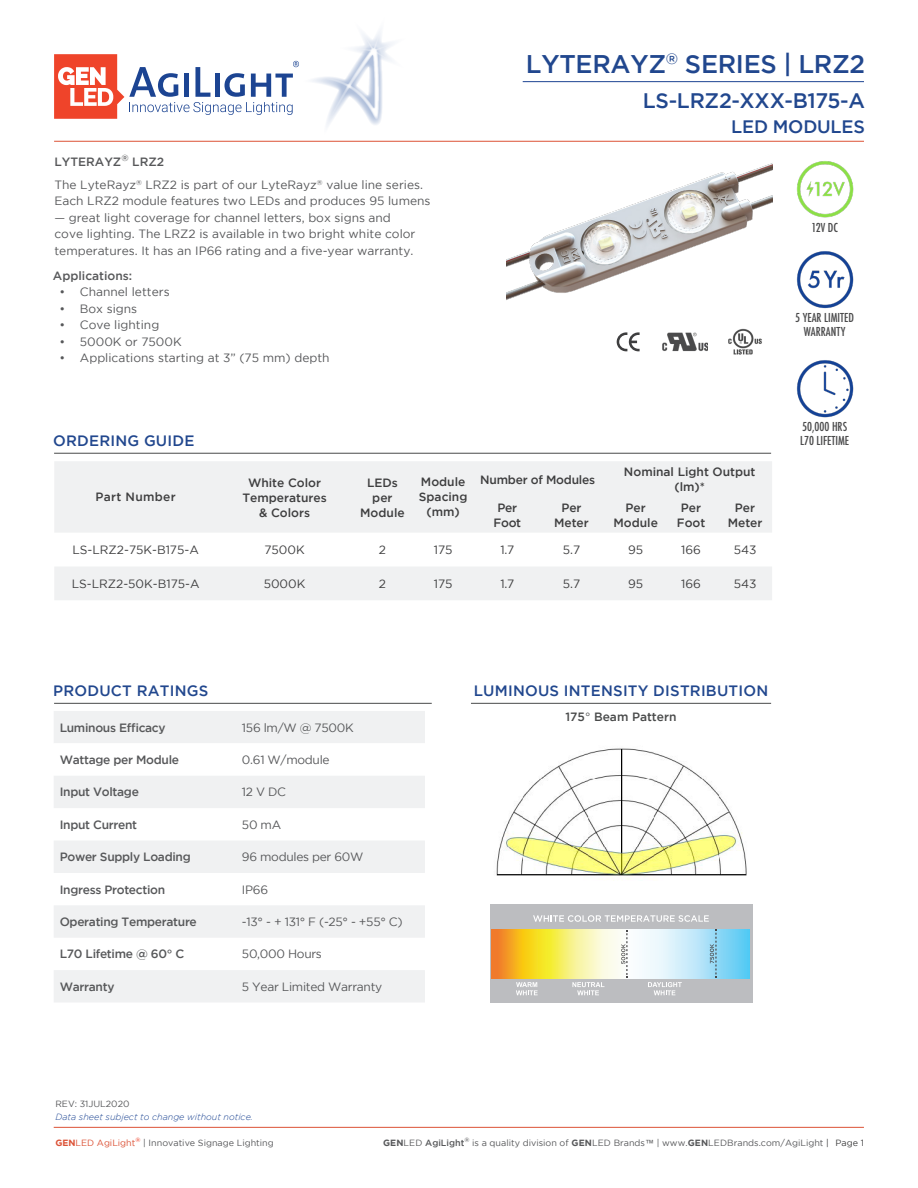
<style>
.page{position:relative;width:918px;height:1188px;background:#fff}
.page>*{position:absolute;margin:0;border:0;box-sizing:border-box;transform-origin:0 0}
.t1{font:500 25.5px "Gotham";letter-spacing:-.01em;color:#21478e}
.t2{font:500 21px "Gotham";letter-spacing:-.01em;color:#21478e}
.t3{font:500 18px "Gotham";letter-spacing:-.01em;color:#21478e}
.t4{font:500 15px "Gotham";letter-spacing:.015em;color:#21478e}
.t5{font:12px/16.5px "Gotham";color:#57585a}
.bullet_points{font:500 12px "Gotham";letter-spacing:-.025em;color:#57585a}
.Table_Subtitle{font:500 12px/15px "Gotham";color:#3e3e3f;text-align:center}
.t6{font:12px "Gotham";color:#3e3e3f}
.t7{font:12px "Gotham";letter-spacing:-.025em;color:#57585a}
.t8{font:500 condensed 12px "Futura";color:#4a4a4b}
.bullet_points-2{font:500 12px "Gotham";color:#57585a}
.Table_Subtitle-2{font:500 12px "Gotham";letter-spacing:-.02em;color:#3e3e3f}
.t9{font:500 12px "Gotham";color:#494a4a}
.Table_Subtitle-3{font:500 12px "Gotham";letter-spacing:.025em;color:#3e3e3f}
.t10{font:9px "Gotham";color:#57585a}
.t11{font:italic 300 9px "Gotham";color:#1c4492}
.t12{font:500 9px "Gotham";color:#57585a}
.t13{font:9px "Gotham";color:#3e3e3f}
.t14{font:500 6.15px "Gotham";color:#57585a}
.s1{font-weight:300}
.s2{font-weight:700;color:#dc5236}
.s3{color:#dc5236}
.s4{font-weight:700}
.s5{font-family:"Gill Sans MT Pro";font-weight:500}
.s6{color:#3e3e3f}
.s7{font-weight:400}
</style>
<div class="page">
<svg style="left:54px;top:54px;width:230px;height:65px"></svg>
<hr style="left:54px;top:141px;width:810px;height:1px;background:#dc5235">
<hr style="left:54px;top:1127px;width:810px;height:1px;background:#dc5236">
<img style="left:284px;top:31px;width:141px;height:111px">
<div style="left:54px;top:711px;width:371px;height:32px;background:#f0f1f2"></div>
<svg style="left:54px;top:776px;width:371px;height:226px;fill:#f0f1f2"></svg>
<div style="left:54px;top:461px;width:718px;height:71px;background:#f0f1f2"></div>
<div style="left:54px;top:567px;width:718px;height:33px;background:#f0f1f2"></div>
<hr style="left:54px;top:453px;width:717px;height:1px;background:#494a4a">
<hr style="left:54px;top:703px;width:378px;height:1px;background:#494a4a">
<hr style="left:471px;top:703px;width:300px;height:1px;background:#494a4a">
<img style="left:796px;top:161px;width:58px;height:57px">
<img style="left:796px;top:360px;width:58px;height:58px">
<img style="left:796px;top:251px;width:58px;height:58px">
<img style="left:496px;top:748px;width:251px;height:132px">
<hr style="left:523px;top:81px;width:341px;height:1px;background:#1c4492">
<img style="left:506px;top:163px;width:267px;height:137px">
<svg style="left:617px;top:332px;width:23px;height:19px"></svg>
<img style="left:662px;top:332px;width:46px;height:20px">
<img style="left:728px;top:329px;width:34px;height:26px">
<div style="left:490px;top:904px;width:262px;height:99px;background:#bcbdc0"></div>
<svg style="left:491px;top:930px;width:259px;height:49px;background:#dbe0ae"></svg>
<svg style="left:533px;top:915px;width:176px;height:7px"></svg>
<svg style="left:516px;top:982px;width:22px;height:13px"></svg>
<svg style="left:572px;top:982px;width:32px;height:13px"></svg>
<svg style="left:648px;top:982px;width:34px;height:13px"></svg>
<svg style="left:621px;top:930px;width:7px;height:48px"></svg>
<svg style="left:710px;top:930px;width:7px;height:47px"></svg>
<p class="bullet_points-2" style="left:54px;top:155px;width:111px">LYTERAYZ<sup>®</sup> LRZ2</p>
<p class="t5" style="left:54px;top:176px;width:378px">The LyteRayz<sup>®</sup> LRZ2 is part of our LyteRayz<sup>®</sup> value line series.<br>Each LRZ2 module features two LEDs and produces 95 lumens</p>
<p class="t5" style="left:54px;top:209px;width:363px">— great light coverage for channel letters, box signs and cove lighting. The LRZ2 is available in two bright white color temperatures. It has an IP66 rating and a five-year warranty.</p>
<p class="bullet_points-2" style="left:53px;top:269px;width:81px">Applications:</p>
<p class="t5" style="left:60px;top:284px;width:111px">• Channel letters</p>
<p class="t5" style="left:60px;top:300px;width:79px">• Box signs</p>
<p class="t5" style="left:60px;top:317px;width:101px">• Cove lighting</p>
<p class="t5" style="left:60px;top:333px;width:124px">• 5000K or 7500K</p>
<p class="t5" style="left:60px;top:350px;width:272px">• Applications starting at 3” (75 mm) depth</p>
<p class="t1" style="left:526px;top:49px;width:341px">LYTERAYZ<sup>®</sup> SERIES | LRZ2</p>
<p class="t2" style="left:643px;top:89px;width:224px">LS-LRZ2-XXX-B175-A</p>
<p class="t3" style="left:731px;top:116px;width:135px">LED MODULES</p>
<p class="t8" style="left:812px;top:219px;width:28px">12V DC</p>
<p class="t8" style="left:795px;top:310px;width:60px">5 YEAR LIMITED</p>
<p class="t8" style="left:804px;top:324px;width:43px">WARRANTY</p>
<p class="t4" style="left:53px;top:432px;width:143px">ORDERING GUIDE</p>
<p class="Table_Subtitle-3" style="left:96px;top:490px;width:82px">Part Number</p>
<p class="Table_Subtitle" style="left:248px;top:475px;width:75px">White Color</p>
<p class="Table_Subtitle" style="left:242px;top:490px;width:86px">Temperatures</p>
<p class="Table_Subtitle" style="left:259px;top:505px;width:52px">&amp; Colors</p>
<p class="Table_Subtitle" style="left:367px;top:475px;width:32px">LEDs</p>
<p class="Table_Subtitle" style="left:372px;top:490px;width:22px">per</p>
<p class="Table_Subtitle" style="left:360px;top:505px;width:46px">Module</p>
<p class="Table_Subtitle" style="left:421px;top:474px;width:46px">Module</p>
<p class="Table_Subtitle" style="left:419px;top:489px;width:50px">Spacing</p>
<p class="Table_Subtitle" style="left:427px;top:504px;width:35px">(mm)</p>
<p class="Table_Subtitle-2" style="left:480px;top:472px;width:116px">Number of Modules</p>
<p class="Table_Subtitle" style="left:624px;top:464px;width:133px">Nominal Light Output (lm)*</p>
<p class="Table_Subtitle" style="left:497px;top:500px;width:21px">Per</p>
<p class="Table_Subtitle" style="left:493px;top:515px;width:29px">Foot</p>
<p class="Table_Subtitle" style="left:561px;top:500px;width:22px">Per</p>
<p class="Table_Subtitle" style="left:554px;top:515px;width:36px">Meter</p>
<p class="Table_Subtitle" style="left:626px;top:500px;width:22px">Per</p>
<p class="Table_Subtitle" style="left:614px;top:515px;width:46px">Module</p>
<p class="Table_Subtitle" style="left:681px;top:500px;width:22px">Per</p>
<p class="Table_Subtitle" style="left:677px;top:515px;width:30px">Foot</p>
<p class="Table_Subtitle" style="left:735px;top:500px;width:22px">Per</p>
<p class="Table_Subtitle" style="left:728px;top:515px;width:36px">Meter</p>
<p class="t8" style="left:802px;top:419px;width:46px">50,000 HRS</p>
<p class="t8" style="left:800px;top:433px;width:51px">L70 LIFETIME</p>
<p class="t6" style="left:72px;top:543px;width:128px">LS-LRZ2-75K-B175-A</p>
<p class="t6" style="left:264px;top:543px;width:42px">7500K</p>
<p class="t6" style="left:379px;top:543px;width:9px">2</p>
<p class="t6" style="left:434px;top:543px;width:20px">175</p>
<p class="t6" style="left:500px;top:543px;width:15px">1.7</p>
<p class="t6" style="left:563px;top:543px;width:19px">5.7</p>
<p class="t6" style="left:628px;top:543px;width:17px">95</p>
<p class="t6" style="left:681px;top:543px;width:21px">166</p>
<p class="t6" style="left:734px;top:543px;width:24px">543</p>
<p class="t6" style="left:72px;top:577px;width:129px">LS-LRZ2-50K-B175-A</p>
<p class="t6" style="left:264px;top:577px;width:43px">5000K</p>
<p class="t6" style="left:379px;top:577px;width:9px">2</p>
<p class="t6" style="left:434px;top:577px;width:20px">175</p>
<p class="t6" style="left:500px;top:577px;width:15px">1.7</p>
<p class="t6" style="left:563px;top:577px;width:19px">5.7</p>
<p class="t6" style="left:628px;top:577px;width:17px">95</p>
<p class="t6" style="left:681px;top:577px;width:21px">166</p>
<p class="t6" style="left:734px;top:577px;width:24px">543</p>
<p class="t4" style="left:53px;top:682px;width:157px">PRODUCT RATINGS</p>
<p class="t4" style="left:474px;top:682px;width:296px">LUMINOUS INTENSITY DISTRIBUTION</p>
<p class="t9" style="left:566px;top:710px;width:113px">175<span class="s1">°</span> Beam Pattern</p>
<p class="bullet_points" style="left:60px;top:720px;width:107px">Luminous Efficacy</p>
<p class="t7" style="left:242px;top:721px;width:113px">156 lm/W @ 7500K</p>
<p class="bullet_points" style="left:60px;top:753px;width:121px">Wattage per Module</p>
<p class="t7" style="left:242px;top:753px;width:89px">0.61 W/module</p>
<p class="bullet_points" style="left:60px;top:785px;width:81px">Input Voltage</p>
<p class="t5" style="left:242px;top:784px;width:46px">12 V DC</p>
<p class="bullet_points" style="left:60px;top:818px;width:79px">Input Current</p>
<p class="t5" style="left:242px;top:816px;width:41px">50 mA</p>
<p class="bullet_points" style="left:60px;top:850px;width:133px">Power Supply Loading</p>
<p class="t7" style="left:242px;top:850px;width:123px">96 modules per 60W</p>
<p class="bullet_points" style="left:60px;top:882px;width:107px">Ingress Protection</p>
<p class="t5" style="left:242px;top:881px;width:28px">IP66</p>
<p class="bullet_points" style="left:60px;top:915px;width:139px">Operating Temperature</p>
<p class="t5" style="left:242px;top:913px;width:162px">-13° - + 131° F (-25° - +55° C)</p>
<p class="bullet_points" style="left:60px;top:947px;width:126px">L70 Lifetime @ 60° C</p>
<p class="t7" style="left:242px;top:947px;width:82px">50,000 Hours</p>
<p class="bullet_points" style="left:60px;top:980px;width:56px">Warranty</p>
<p class="t7" style="left:242px;top:980px;width:142px">5 Year Limited Warranty</p>
<p class="t10" style="left:55px;top:1099px;width:76px">REV: 31JUL2020</p>
<p class="t11" style="left:55px;top:1112px;width:199px">Data sheet subject to change without notice.</p>
<p class="t10" style="left:55px;top:1138px;width:220px"><span class="s2">GEN</span><span class="s3">LED AgiLight</span><sup>®</sup> | Innovative Signage Lighting</p>
<p class="t10" style="left:472px;top:1138px;width:358px">is a quality division of <span class="s4">GEN</span>LED Brands<span class="s5">™</span> | www.<span class="s4">GEN</span>LEDBrands.com/AgiLight <span class="s6">|</span></p>
<p class="t14" style="left:464px;top:1137px;width:7px">®</p>
<p class="t12" style="left:383px;top:1138px;width:83px"><span class="s4">GEN</span><span class="s7">LED</span> AgiLight</p>
<p class="t13" style="left:836px;top:1138px;width:30px">Page 1</p>
</div>
